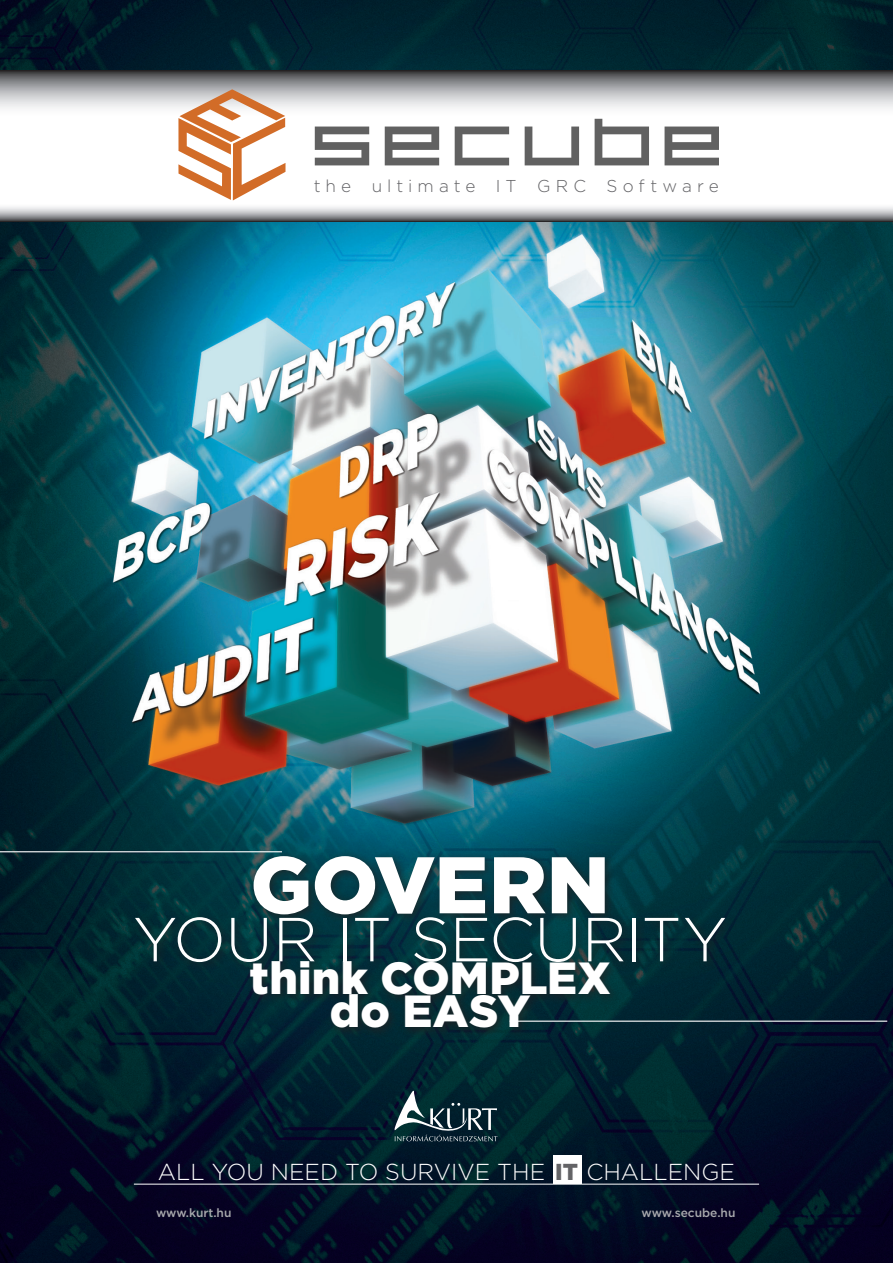
<style>
.page{position:relative;width:893px;height:1263px;background:#fff}
.page>*{position:absolute;margin:0;border:0;box-sizing:border-box;transform-origin:0 0}
.t1{font:900 80.1px "Gotham";letter-spacing:-.005em;color:#fff}
.t2{font:300 62.1px "Gotham";letter-spacing:-.01em;color:#fff}
.t3{font:900 45px/33px "Gotham";letter-spacing:.005em;color:#fff;text-align:center}
.t4{font:300 23.1px "Gotham";color:#fff}
.t5{font:300 17.1px "Gotham";letter-spacing:.295em;color:#636366}
.t6{font:500 12px "Gotham";color:#a8a9ad}
.s1{font-weight:900;color:#636366}
</style>
<div class="page">
<img style="left:0;top:0;width:893px;height:1263px">
<div style="left:0;top:70px;width:893px;height:151px;background:#fff"></div>
<svg style="left:0;top:200px;width:893px;height:21px"></svg>
<svg style="left:0;top:70px;width:893px;height:58px"></svg>
<svg style="left:178px;top:89px;width:107px;height:111px"></svg>
<svg style="left:315px;top:127px;width:54px;height:38px"></svg>
<svg style="left:385px;top:127px;width:54px;height:38px"></svg>
<svg style="left:455px;top:127px;width:54px;height:38px"></svg>
<svg style="left:525px;top:127px;width:54px;height:38px"></svg>
<svg style="left:595px;top:119px;width:54px;height:46px"></svg>
<svg style="left:665px;top:127px;width:54px;height:38px"></svg>
<div style="left:553px;top:1155px;width:28px;height:29px;background:#fff"></div>
<hr style="left:134px;top:1184px;width:625px;height:1px;background:#fff">
<div style="left:131px;top:851px;width:605px;height:188px;background:#231f20;opacity:.75"></div>
<hr style="left:0;top:851px;width:282px;height:1px;background:#fff">
<hr style="left:510px;top:1020px;width:377px;height:2px;background:#fff">
<svg style="left:394px;top:1090px;width:103px;height:51px;background:#2f4b54"></svg>
<p class="t5" style="left:314px;top:175px;width:407px">the ultimate IT GRC Software</p>
<h1 class="t1" style="left:251px;top:830px;width:361px">GOVERN</h1>
<h2 class="t2" style="left:133px;top:900px;width:596px">YOUR IT SECURITY</h2>
<h3 class="t3" style="left:250px;top:961px;width:362px">think COMPLEX do EASY</h3>
<p class="t4" style="left:158px;top:1157px;width:579px">ALL YOU NEED TO SURVIVE THE <span class="s1">IT</span> CHALLENGE</p>
<p class="t6" style="left:156px;top:1204px;width:77px">www.kurt.hu</p>
<p class="t6" style="left:641px;top:1204px;width:95px">www.secube.hu</p>
</div>
